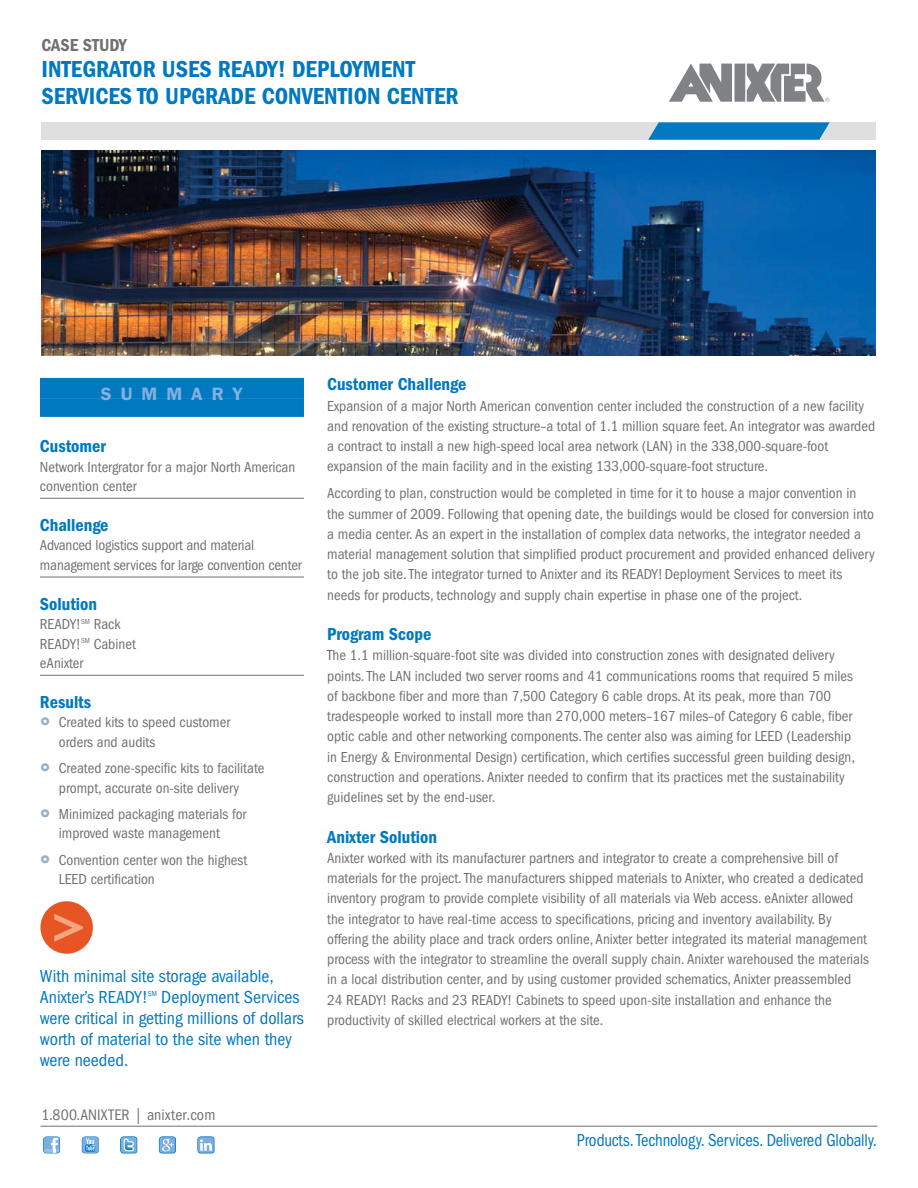
<style>
.page{position:relative;width:918px;height:1188px;background:#fff}
.page>*{position:absolute;margin:0;border:0;box-sizing:border-box;transform-origin:0 0}
.t1{font:24px/27px "ITC Franklin Gothic Std Dm Cd";color:#0079c1}
.t2{font:condensed 18px/21px "ITC Franklin Gothic Std";color:#0079c1}
.t3{font:18px "ITC Franklin Gothic Std Dm Cd";color:#0079c1}
.t4{font:condensed 18px "ITC Franklin Gothic Std";color:#0079c1;scale:.93 1}
.t5{font:18px "ITC Franklin Gothic Std Dm Cd";color:#717073}
.t6{font:600 18px "ITC Franklin Gothic Std";letter-spacing:.5em;color:#83b0de}
.t7{font:condensed 15.75px "ITC Franklin Gothic Std";letter-spacing:.01em;color:#717073}
.t8{font:condensed 15px/20.2px "ITC Franklin Gothic Std";color:#717073}
.t9{font:condensed 7.5px "ITC Franklin Gothic Std";color:#0079c1}
.s1{font-family:"ITC Franklin Gothic Std Hvy";font-stretch:normal;font-size:27px;color:#95b1c4}
</style>
<div class="page">
<div style="left:735px;top:64px;width:10px;height:38px;background:#808285"></div>
<svg style="left:669px;top:64px;width:63px;height:38px"></svg>
<svg style="left:747px;top:64px;width:82px;height:38px"></svg>
<div style="left:41px;top:122px;width:835px;height:18px;background:#dfdee0"></div>
<svg style="left:648px;top:122px;width:182px;height:18px;background:#1582c3"></svg>
<img style="left:41px;top:151px;width:835px;height:204px">
<div style="left:40px;top:378px;width:264px;height:21px;background:#0079c1"></div>
<div style="left:40px;top:399px;width:264px;height:18px;background:#0079c1"></div>
<hr style="left:40px;top:498px;width:264px;height:1px;background:#717073">
<hr style="left:40px;top:577px;width:264px;height:1px;background:#717073">
<hr style="left:40px;top:675px;width:264px;height:1px;background:#717073">
<div style="left:40px;top:901px;width:53px;height:53px;background:#e75525;border-radius:50%"></div>
<svg style="left:54px;top:914px;width:29px;height:28px"></svg>
<hr style="left:40px;top:1126px;width:838px;height:1px;background:#717073">
<svg style="left:43px;top:1136px;width:17px;height:18px"></svg>
<svg style="left:120px;top:1136px;width:17px;height:18px"></svg>
<svg style="left:82px;top:1136px;width:17px;height:18px"></svg>
<svg style="left:159px;top:1136px;width:17px;height:18px"></svg>
<svg style="left:197px;top:1136px;width:18px;height:18px"></svg>
<p class="t5" style="left:41px;top:35px;width:87px">CASE STUDY</p>
<h1 class="t1" style="left:41px;top:55px;width:419px">INTEGRATOR USES READY! DEPLOYMENT<br>SERVICES TO UPGRADE CONVENTION CENTER</h1>
<p class="t6" style="left:101px;top:384px;width:144px">SUMMARY</p>
<p class="t3" style="left:40px;top:436px;width:67px">Customer</p>
<p class="t8" style="left:40px;top:457px;width:257px;line-height:19.5px">Network Intergrator for a major North American convention center</p>
<p class="t3" style="left:40px;top:515px;width:70px">Challenge</p>
<p class="t8" style="left:40px;top:536px;width:263px;line-height:19.5px">Advanced logistics support and material management services for large convention center</p>
<p class="t3" style="left:40px;top:593px;width:59px">Solution</p>
<p class="t8" style="left:40px;top:615px;width:97px;line-height:19.5px">READY!<sup>SM</sup> Rack<br>READY!<sup>SM</sup> Cabinet eAnixter</p>
<p class="t3" style="left:40px;top:692px;width:53px">Results</p>
<p class="t8" style="left:59px;top:713px;width:173px;line-height:19.5px;text-indent:-19px"><span class="s1">°</span> Created kits to speed customer orders and audits</p>
<p class="t8" style="left:40px;top:759px;width:226px;line-height:19.5px;text-align:center"><span class="s1">°</span> Created zone-specific kits to facilitate prompt, accurate on-site delivery</p>
<p class="t8" style="left:40px;top:804px;width:208px;line-height:19.5px;text-align:center"><span class="s1">°</span> Minimized packaging materials for improved waste management</p>
<p class="t8" style="left:59px;top:850px;width:190px;line-height:19.5px;text-indent:-19px"><span class="s1">°</span> Convention center won the highest<br>LEED certification</p>
<p class="t2" style="left:40px;top:965px;width:235px">With minimal site storage available,<br>Anixter’s READY!</p>
<p class="t2" style="left:40px;top:986px;width:265px;text-indent:121px">Deployment Services were critical in getting millions of dollars worth of material to the site when they were needed.</p>
<p class="t9" style="left:148px;top:989px;width:10px">SM</p>
<p class="t7" style="left:41px;top:1106px;width:175px">1.800.ANIXTER | anixter.com</p>
<p class="t3" style="left:327px;top:374px;width:141px">Customer Challenge</p>
<p class="t8" style="left:327px;top:396px;width:549px">Expansion of a major North American convention center included the construction of a new facility and renovation of the existing structure–a total of 1.1 million square feet. An integrator was awarded a contract to install a new high-speed local area network (LAN) in the 338,000-square-foot expansion of the main facility and in the existing 133,000-square-foot structure.</p>
<p class="t8" style="left:327px;top:484px;width:549px">According to plan, construction would be completed in time for it to house a major convention in the summer of 2009. Following that opening date, the buildings would be closed for conversion into a media center. As an expert in the installation of complex data networks, the integrator needed a material management solution that simplified product procurement and provided enhanced delivery to the job site. The integrator turned to Anixter and its READY!Deployment Services to meet its needs for products, technology and supply chain expertise in phase one of the project.</p>
<p class="t3" style="left:327px;top:624px;width:106px">Program Scope</p>
<p class="t8" style="left:327px;top:646px;width:529px">The 1.1 million-square-foot site was divided into construction zones with designated delivery points. The LAN included two server rooms and 41 communications rooms that required 5 miles of backbone fiber and more than 7,500 Category 6 cable drops. At its peak, more than 700 tradespeople worked to install more than 270,000 meters–167 miles–of Category 6 cable, fiber optic cable and other networking components. The center also was aiming for LEED (Leadership in Energy &amp; Environmental Design) certification, which certifies successful green building design, construction and operations. Anixter needed to confirm that its practices met the sustainability guidelines set by the end-user.</p>
<p class="t3" style="left:327px;top:826px;width:111px">Anixter Solution</p>
<p class="t8" style="left:327px;top:848px;width:543px">Anixter worked with its manufacturer partners and integrator to create a comprehensive bill of materials for the project. The manufacturers shipped materials to Anixter, who created a dedicated inventory program to provide complete visibility of all materials via Web access. eAnixter allowed the integrator to have real-time access to specifications, pricing and inventory availability. By offering the ability place and track orders online, Anixter better integrated its material management process with the integrator to streamline the overall supply chain. Anixter warehoused the materials in a local distribution center, and by using customer provided schematics, Anixter preassembled 24 READY! Racks and 23 READY! Cabinets to speed upon-site installation and enhance the productivity of skilled electrical workers at the site.</p>
<p class="t4" style="left:577px;top:1130px;width:324px">Products. Technology. Services. Delivered Globally.</p>
</div>
